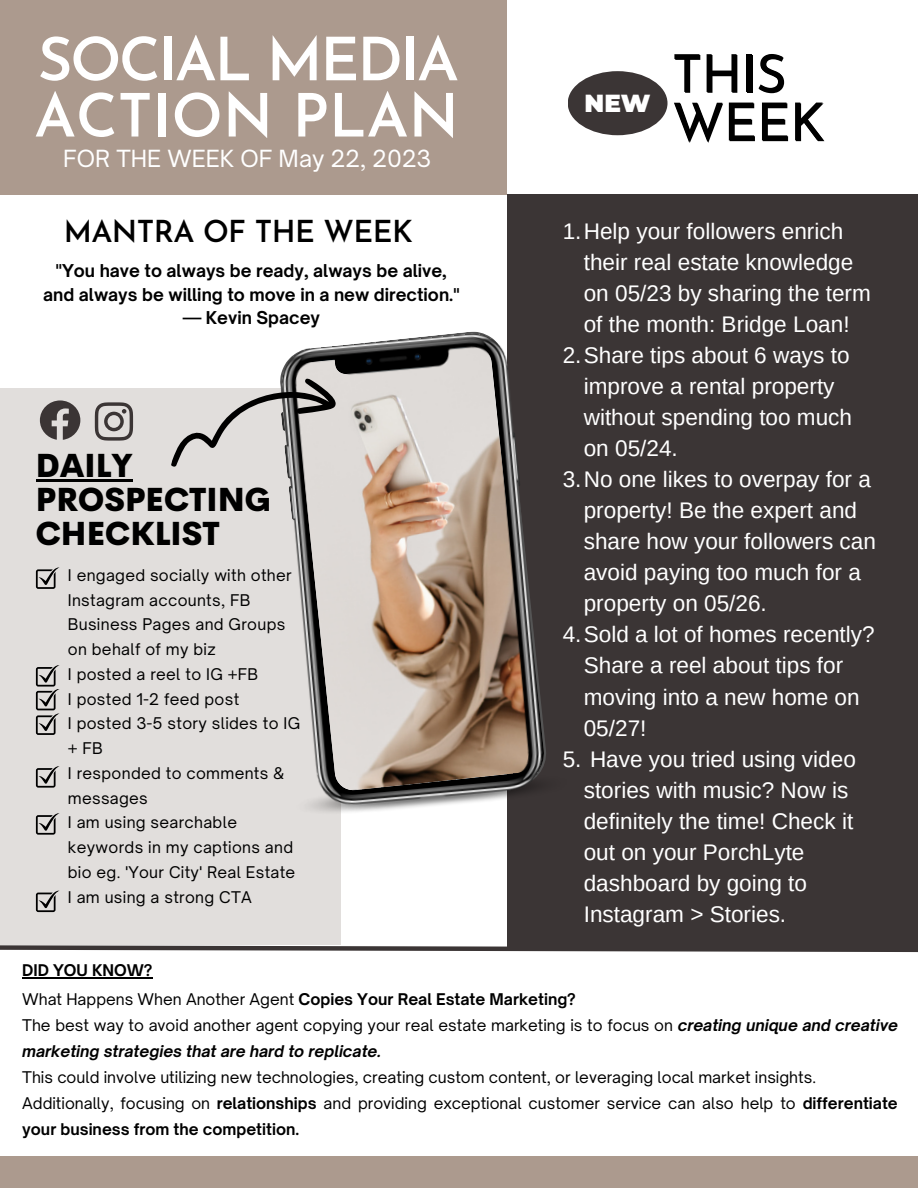
<style>
.page{position:relative;width:918px;height:1188px;background:#fff}
.page>*{position:absolute;margin:0;border:0;box-sizing:border-box;transform-origin:0 0}
.t1{font:600 59.85px "Josefin Sans";letter-spacing:-.04em;color:#fff}
.t2{font:600 59.85px "Josefin Sans";color:#fff}
.t3{font:52.2px/48.3px "Josefin Sans";letter-spacing:-.02em;color:#000}
.t4{font:800 32.25px "Cerebri Sans";color:#000}
.t5{font:600 30.15px "Josefin Sans";letter-spacing:-.02em;color:#000}
.t6{font:900 24.6px "Montserrat";color:#fff}
.t7{font:22.65px "Open Sauce One";color:#fff}
.t8{font:22.5px/31px "Arimo";color:#fff}
.t9{font:700 16.95px/23.7px "Open Sauce One";color:#000;text-align:center}
.t10{font:15.45px/25.8px "Open Sauce One";color:#000}
.t11{font:15.45px/24.8px "Open Sauce One";letter-spacing:.02em;color:#000}
.t12{font:700 15.45px "Open Sauce One";color:#000}
.s1{font-weight:400}
.s2{font-weight:700;font-style:italic}
.s3{font-weight:700}
</style>
<div class="page">
<div style="left:0;top:1156px;width:918px;height:32px;background:#ac9a8e"></div>
<div style="left:0;top:0;width:507px;height:194px;background:#ac9a8e"></div>
<div style="left:0;top:389px;width:340px;height:556px;background:#e1dedc"></div>
<svg style="left:40px;top:400px;width:40px;height:40px"></svg>
<svg style="left:95px;top:402px;width:38px;height:39px"></svg>
<svg style="left:36px;top:665px;width:24px;height:70px"></svg>
<svg style="left:36px;top:766px;width:24px;height:22px"></svg>
<svg style="left:36px;top:813px;width:24px;height:22px"></svg>
<svg style="left:36px;top:891px;width:23px;height:21px"></svg>
<svg style="left:36px;top:568px;width:23px;height:21px"></svg>
<div style="left:507px;top:194px;width:411px;height:755px;background:#3b3535"></div>
<img style="left:286px;top:331px;width:260px;height:490px">
<hr style="left:36px;top:480px;width:97px;height:2px;background:#000">
<svg style="left:171px;top:362px;width:172px;height:158px"></svg>
<div style="left:568px;top:71px;width:100px;height:64px;background:#3b3535;border-radius:50%"></div>
<hr style="left:22px;top:977px;width:130px;height:1px;background:#000">
<svg style="left:0;top:943px;width:918px;height:10px"></svg>
<p class="t1" style="left:38px;top:35px;width:423px">SOCIAL MEDIA</p>
<p class="t2" style="left:34px;top:92px;width:426px">ACTION PLAN</p>
<p class="t7" style="left:63px;top:144px;width:370px">FOR THE WEEK OF May 22, 2023</p>
<p class="t5" style="left:64px;top:220px;width:351px">MANTRA OF THE WEEK</p>
<p class="t9" style="left:43px;top:259px;width:418px">"You have to always be ready, always be alive, and always be willing to move in a new direction."</p>
<p class="t9" style="left:183px;top:306px;width:139px">— Kevin Spacey</p>
<p class="t4" style="left:36px;top:445px;width:98px">DAILY</p>
<p class="t4" style="left:36px;top:479px;width:236px">PROSPECTING</p>
<p class="t4" style="left:36px;top:513px;width:185px">CHECKLIST</p>
<p class="t11" style="left:68px;top:563px;width:225px">I engaged socially with other<br>Instagram accounts, FB<br>Business Pages and Groups on behalf of my biz</p>
<p class="t11" style="left:68px;top:662px;width:192px">I posted a reel to IG +FB</p>
<p class="t11" style="left:68px;top:686px;width:173px">I posted 1-2 feed post</p>
<p class="t11" style="left:68px;top:711px;width:234px">I posted 3-5 story slides to IG + FB</p>
<p class="t11" style="left:68px;top:761px;width:218px">I responded to comments &amp; messages</p>
<p class="t11" style="left:68px;top:810px;width:229px">I am using searchable keywords in my captions and bio eg. 'Your City' Real Estate</p>
<p class="t11" style="left:68px;top:884px;width:186px">I am using a strong CTA</p>
<p class="t6" style="left:585px;top:88px;width:68px">NEW</p>
<p class="t3" style="left:673px;top:56px;width:155px">THIS<br>WEEK</p>
<p class="t8" style="left:584px;top:216px;width:289px;text-indent:-21px">1.Help your followers enrich their real estate knowledge on 05/23 by sharing the term of the month: Bridge Loan!</p>
<p class="t8" style="left:584px;top:340px;width:270px;text-indent:-21px">2.Share tips about 6 ways to improve a rental property without spending too much on 05/24.</p>
<p class="t8" style="left:584px;top:464px;width:294px;text-indent:-21px">3.No one likes to overpay for a property! Be the expert and share how your followers can avoid paying too much for a property on 05/26.</p>
<p class="t8" style="left:584px;top:619px;width:292px;text-indent:-21px">4.Sold a lot of homes recently?<br>Share a reel about tips for moving into a new home on<br>05/27!</p>
<p class="t8" style="left:584px;top:743px;width:274px;text-indent:-21px">5. Have you tried using video stories with music? Now is definitely the time! Check it out on your PorchLyte dashboard by going to<br>Instagram &gt; Stories.</p>
<p class="t12" style="left:22px;top:961px;width:132px">DID YOU KNOW?</p>
<p class="t12" style="left:22px;top:990px;width:555px"><span class="s1">What Happens When Another Agent</span> Copies Your Real Estate Marketing?</p>
<p class="t10" style="left:22px;top:1012px;width:877px">The best way to avoid another agent copying your real estate marketing is to focus on <span class="s2">creating unique and creative marketing strategies that are hard to replicate.</span></p>
<p class="t10" style="left:22px;top:1064px;width:795px">This could involve utilizing new technologies, creating custom content, or leveraging local market insights.</p>
<p class="t10" style="left:22px;top:1090px;width:877px">Additionally, focusing on <span class="s3">relationships</span> and providing exceptional customer service can also help to <span class="s3">differentiate your business from the competition.</span></p>
</div>
